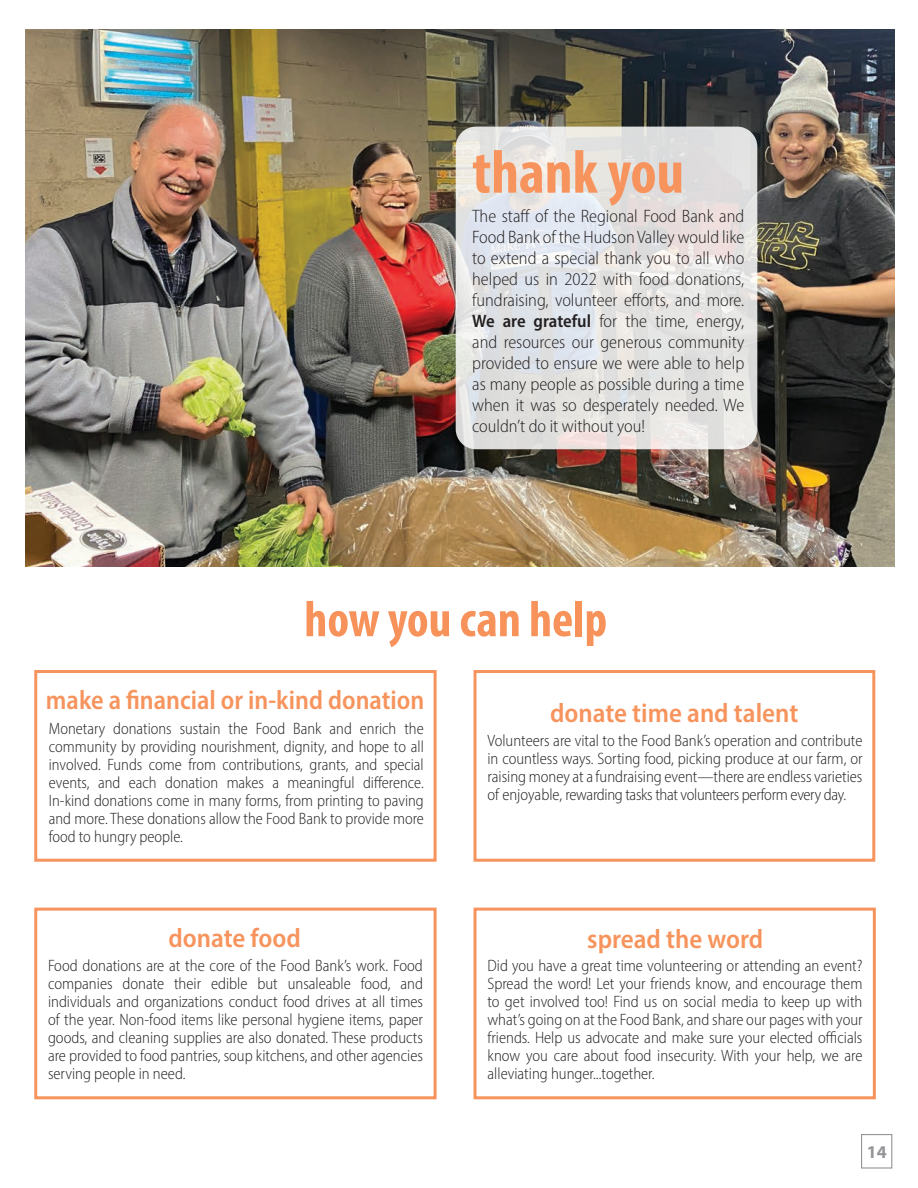
<style>
.page{position:relative;width:918px;height:1188px;background:#fff}
.page>*{position:absolute;margin:0;border:0;box-sizing:border-box;transform-origin:0 0}
.t1{font:700 condensed 61.5px "Myriad Pro";color:#f7945d}
.t2{font:700 condensed 51px "Myriad Pro";color:#f7925b}
.t3{font:600 semi-condensed 27px "Myriad Pro";color:#f7945d}
.t4{font:300 semi-condensed 18px/21px "Myriad Pro";color:#231f20;text-align:justify}
.t5{font:700 18px "Myriad Pro";color:#939598}
.t6{font:300 semi-condensed 16.5px/18px "Myriad Pro";color:#231f20;text-align:justify}
.s1{font-weight:600}
</style>
<div class="page">
<div style="left:861px;top:1134px;width:31px;height:35px;border:1px solid #939598"></div>
<div style="left:34px;top:670px;width:403px;height:192px;background:#fff;border:3px solid #f7945e"></div>
<div style="left:474px;top:670px;width:401px;height:192px;background:#fff;border:3px solid #f7945e"></div>
<div style="left:34px;top:908px;width:403px;height:191px;background:#fff;border:3px solid #f7945e"></div>
<div style="left:474px;top:908px;width:402px;height:191px;background:#fff;border:3px solid #f7945e"></div>
<img style="left:26px;top:29px;width:868px;height:537px">
<svg style="left:456px;top:127px;width:301px;height:322px;background:#e3e3e3"></svg>
<h1 class="t1" style="left:472px;top:134px;width:213px">thank you</h1>
<p class="t4" style="left:472px;top:205px;width:274px">The staff of the Regional Food Bank and Food Bank of the Hudson Valley would like to extend a special thank you to all who helped us in 2022 with food donations, fundraising, volunteer efforts, and more.<br><span class="s1">We are grateful</span> for the time, energy, and resources our generous community provided to ensure we were able to help as many people as possible during a time when it was so desperately needed. We couldn’t do it without you!</p>
<h2 class="t2" style="left:304px;top:587px;width:304px">how you can help</h2>
<h3 class="t3" style="left:46px;top:683px;width:380px">make a financial or in-kind donation</h3>
<p class="t6" style="left:49px;top:719px;width:377px">Monetary donations sustain the Food Bank and enrich the community by providing nourishment, dignity, and hope to all involved. Funds come from contributions, grants, and special events, and each donation makes a meaningful difference.<br>In-kind donations come in many forms, from printing to paving and more. These donations allow the Food Bank to provide more food to hungry people.</p>
<h3 class="t3" style="left:550px;top:696px;width:250px">donate time and talent</h3>
<p class="t6" style="left:488px;top:731px;width:376px">Volunteers are vital to the Food Bank’s operation and contribute in countless ways. Sorting food, picking produce at our farm, or raising money at a fundraising event—there are endless varieties of enjoyable, rewarding tasks that volunteers perform every day.</p>
<h3 class="t3" style="left:168px;top:921px;width:134px">donate food</h3>
<p class="t6" style="left:48px;top:956px;width:377px">Food donations are at the core of the Food Bank’s work. Food companies donate their edible but unsaleable food, and individuals and organizations conduct food drives at all times of the year. Non-food items like personal hygiene items, paper goods, and cleaning supplies are also donated. These products are provided to food pantries, soup kitchens, and other agencies serving people in need.</p>
<p class="t6" style="left:488px;top:956px;width:377px">Did you have a great time volunteering or attending an event?<br>Spread the word! Let your friends know, and encourage them to get involved too! Find us on social media to keep up with what’s going on at the Food Bank, and share our pages with your friends. Help us advocate and make sure your elected officials know you care about food insecurity. With your help, we are alleviating hunger...together.</p>
<h3 class="t3" style="left:587px;top:922px;width:178px">spread the word</h3>
<p class="t5" style="left:867px;top:1140px;width:21px">14</p>
</div>
